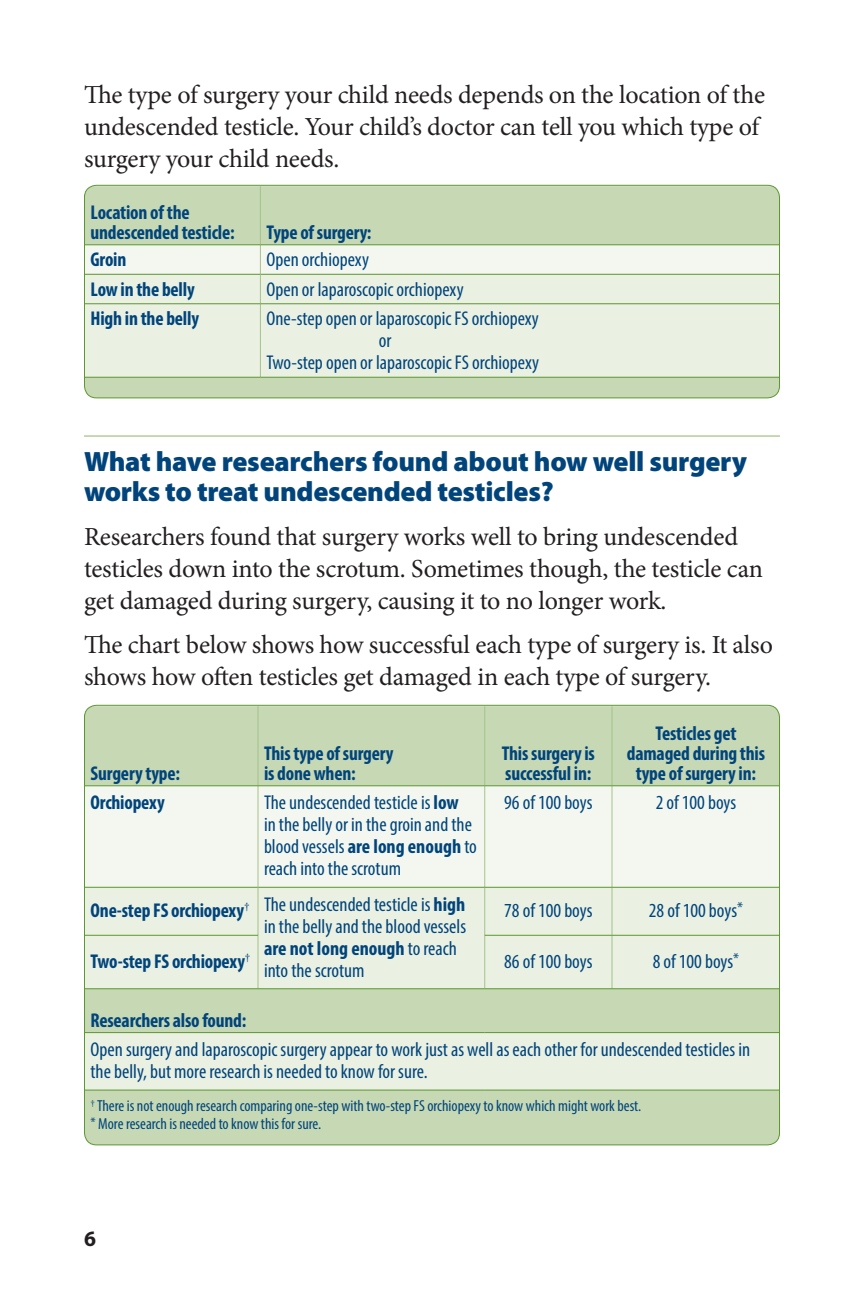
<style>
.page{position:relative;width:864px;height:1296px;background:#fff}
.page>*{position:absolute;margin:0;border:0;box-sizing:border-box;transform-origin:0 0}
.Subhead_1{font:900 28px/30px "Myriad Pro";letter-spacing:-.01em;color:#00447b}
.body_text_large_-_po{font:26px/32px "Minion Pro";letter-spacing:-.01em;color:#231f20}
.t1{font:700 22px "Myriad Pro";color:#231f20}
.table_text{font:condensed 20px/22px "Myriad Pro";color:#00447b}
.Table_subheads{font:700 condensed 20px/20px "Myriad Pro";letter-spacing:-.01em;color:#00447b}
.body_text_large_-_po-2{font:condensed 16px "Myriad Pro";color:#00447b}
.s1{font-weight:700}
.s2{font-size:14px}
</style>
<div class="page">
<hr style="left:84px;top:435px;width:696px;height:2px;background:#b5cc9e">
<div style="left:84px;top:705px;width:696px;height:440px;background:#c6d8b4;border-radius:12px"></div>
<div style="left:86px;top:786px;width:692px;height:101px;background:#f3f7f0"></div>
<svg style="left:86px;top:888px;width:692px;height:202px;fill:#eaf0e2"></svg>
<hr style="left:484px;top:706px;width:1px;height:80px;background:#a6c28a">
<hr style="left:612px;top:706px;width:1px;height:80px;background:#a6c28a">
<hr style="left:780px;top:706px;width:1px;height:80px;background:#a6c28a">
<hr style="left:484px;top:786px;width:1px;height:101px;background:#a6c28a">
<hr style="left:612px;top:786px;width:1px;height:101px;background:#a6c28a">
<hr style="left:780px;top:786px;width:1px;height:101px;background:#a6c28a">
<hr style="left:258px;top:936px;width:1px;height:53px;background:#a6c28a">
<hr style="left:484px;top:936px;width:1px;height:53px;background:#a6c28a">
<hr style="left:612px;top:936px;width:1px;height:53px;background:#a6c28a">
<hr style="left:780px;top:936px;width:1px;height:53px;background:#a6c28a">
<hr style="left:780px;top:1090px;width:1px;height:55px;background:#a6c28a">
<hr style="left:780px;top:1033px;width:1px;height:57px;background:#a6c28a">
<hr style="left:258px;top:887px;width:1px;height:48px;background:#a6c28a">
<hr style="left:484px;top:888px;width:1px;height:47px;background:#a6c28a">
<hr style="left:612px;top:888px;width:1px;height:47px;background:#a6c28a">
<hr style="left:780px;top:888px;width:1px;height:47px;background:#a6c28a">
<hr style="left:84px;top:706px;width:1px;height:80px;background:#a6c28a">
<hr style="left:258px;top:706px;width:1px;height:80px;background:#a6c28a">
<hr style="left:258px;top:786px;width:1px;height:101px;background:#a6c28a">
<hr style="left:84px;top:785px;width:174px;height:1px;background:#5c9731">
<hr style="left:258px;top:887px;width:227px;height:1px;background:#5c9731">
<hr style="left:485px;top:887px;width:127px;height:1px;background:#5c9731">
<hr style="left:612px;top:887px;width:168px;height:1px;background:#5c9731">
<hr style="left:258px;top:785px;width:227px;height:1px;background:#5c9731">
<hr style="left:485px;top:785px;width:127px;height:1px;background:#5c9731">
<hr style="left:612px;top:785px;width:168px;height:1px;background:#5c9731">
<hr style="left:85px;top:887px;width:173px;height:1px;background:#5c9731">
<hr style="left:85px;top:935px;width:173px;height:1px;background:#5c9731">
<hr style="left:485px;top:935px;width:127px;height:1px;background:#5c9731">
<hr style="left:612px;top:935px;width:168px;height:1px;background:#5c9731">
<hr style="left:85px;top:1090px;width:173px;height:1px;background:#5c9731">
<hr style="left:258px;top:1090px;width:227px;height:1px;background:#5c9731">
<hr style="left:485px;top:1090px;width:127px;height:1px;background:#5c9731">
<hr style="left:612px;top:1090px;width:168px;height:1px;background:#5c9731">
<hr style="left:780px;top:989px;width:1px;height:43px;background:#a6c28a">
<hr style="left:84px;top:1032px;width:174px;height:1px;background:#5c9731">
<hr style="left:258px;top:1032px;width:227px;height:1px;background:#5c9731">
<hr style="left:485px;top:1032px;width:127px;height:1px;background:#5c9731">
<hr style="left:612px;top:1032px;width:168px;height:1px;background:#5c9731">
<hr style="left:84px;top:988px;width:174px;height:1px;background:#5c9731">
<hr style="left:258px;top:988px;width:227px;height:1px;background:#5c9731">
<hr style="left:485px;top:988px;width:127px;height:1px;background:#5c9731">
<hr style="left:612px;top:988px;width:168px;height:1px;background:#5c9731">
<div style="left:84px;top:185px;width:696px;height:213px;background:#c6d8b4;border-radius:12px"></div>
<div style="left:86px;top:275px;width:692px;height:101px;background:#eaf0e2"></div>
<hr style="left:260px;top:304px;width:1px;height:73px;background:#a6c28a">
<hr style="left:260px;top:274px;width:1px;height:30px;background:#a6c28a">
<hr style="left:84px;top:186px;width:1px;height:59px;background:#a6c28a">
<hr style="left:260px;top:186px;width:1px;height:59px;background:#a6c28a">
<svg style="left:86px;top:245px;width:692px;height:29px;background:#f0f5ec"></svg>
<hr style="left:84px;top:244px;width:176px;height:1px;background:#5c9731">
<hr style="left:261px;top:274px;width:519px;height:1px;background:#5c9731">
<hr style="left:260px;top:244px;width:520px;height:1px;background:#5c9731">
<hr style="left:85px;top:274px;width:175px;height:1px;background:#5c9731">
<hr style="left:85px;top:303px;width:175px;height:1px;background:#5c9731">
<hr style="left:260px;top:303px;width:520px;height:1px;background:#5c9731">
<hr style="left:85px;top:377px;width:175px;height:1px;background:#5c9731">
<hr style="left:260px;top:377px;width:520px;height:1px;background:#5c9731">
<div style="left:84px;top:185px;width:696px;height:213px;border:1px solid #5c9731;border-radius:12px"></div>
<p class="body_text_large_-_po" style="left:84px;top:79px;width:683px">The type of surgery your child needs depends on the location of the undescended testicle. Your child’s doctor can tell you which type of surgery your child needs.</p>
<p class="Table_subheads" style="left:91px;top:202px;width:146px">Location of the undescended testicle:</p>
<p class="Table_subheads" style="left:266px;top:222px;width:107px">Type of surgery:</p>
<p class="Table_subheads" style="left:91px;top:249px;width:37px">Groin</p>
<p class="table_text" style="left:266px;top:248px;width:104px">Open orchiopexy</p>
<p class="Table_subheads" style="left:91px;top:279px;width:106px">Low in the belly</p>
<p class="table_text" style="left:266px;top:278px;width:199px">Open or laparoscopic orchiopexy</p>
<p class="Table_subheads" style="left:91px;top:308px;width:110px">High in the belly</p>
<p class="table_text" style="left:266px;top:307px;width:274px">One-step open or laparoscopic FS orchiopexy</p>
<p class="table_text" style="left:379px;top:329px;width:14px">or</p>
<p class="table_text" style="left:266px;top:351px;width:274px">Two-step open or laparoscopic FS orchiopexy</p>
<p class="Subhead_1" style="left:84px;top:445px;width:664px">What have researchers found about how well surgery works to treat undescended testicles?</p>
<p class="body_text_large_-_po" style="left:84px;top:521px;width:680px">Researchers found that surgery works well to bring undescended testicles down into the scrotum. Sometimes though, the testicle can get damaged during surgery, causing it to no longer work.</p>
<p class="body_text_large_-_po" style="left:84px;top:629px;width:690px">The chart below shows how successful each type of surgery is. It also shows how often testicles get damaged in each type of surgery.</p>
<p class="Table_subheads" style="left:91px;top:763px;width:91px">Surgery type:</p>
<p class="Table_subheads" style="left:264px;top:743px;width:131px">This type of surgery is done when:</p>
<p class="Table_subheads" style="left:502px;top:743px;width:95px">This surgery is successful in:</p>
<p class="Table_subheads" style="left:627px;top:723px;width:140px;text-align:center">Testicles get damaged during this type of surgery in:</p>
<p class="Table_subheads" style="left:91px;top:792px;width:76px">Orchiopexy</p>
<p class="table_text" style="left:264px;top:791px;width:214px">The undescended testicle is <span class="s1">low<br></span>in the belly or in the groin and the blood vessels <span class="s1">are long enough</span> to reach into the scrotum</p>
<p class="table_text" style="left:504px;top:791px;width:90px">96 of 100 boys</p>
<p class="table_text" style="left:656px;top:791px;width:82px">2 of 100 boys</p>
<p class="Table_subheads" style="left:91px;top:900px;width:161px">One-step FS orchiopexy<sup>†</sup></p>
<p class="table_text" style="left:264px;top:893px;width:204px">The undescended testicle is <span class="s1">high </span>in the belly and the blood vessels <span class="s1">are not long enough</span> to reach into the scrotum</p>
<p class="table_text" style="left:504px;top:899px;width:90px">78 of 100 boys</p>
<p class="table_text" style="left:649px;top:899px;width:96px">28 of 100 boys<sup>*</sup></p>
<p class="Table_subheads" style="left:91px;top:951px;width:162px">Two-step FS orchiopexy<sup>†</sup></p>
<p class="table_text" style="left:504px;top:950px;width:90px">86 of 100 boys</p>
<p class="table_text" style="left:653px;top:950px;width:88px">8 of 100 boys<sup>*</sup></p>
<p class="Table_subheads" style="left:91px;top:1010px;width:157px">Researchers also found:</p>
<p class="table_text" style="left:91px;top:1038px;width:661px">Open surgery and laparoscopic surgery appear to work just as well as each other for undescended testicles in the belly, but more research is needed to know for sure.</p>
<p class="body_text_large_-_po-2" style="left:91px;top:1096px;width:552px"><sup>†</sup> There is not enough research comparing one-step with two-step FS orchiopexy to know which might work best.</p>
<p class="body_text_large_-_po-2" style="left:91px;top:1114px;width:232px"><span class="s2">*</span> More research is needed to know this for sure.</p>
<p class="t1" style="left:84px;top:1224px;width:13px">6</p>
</div>
